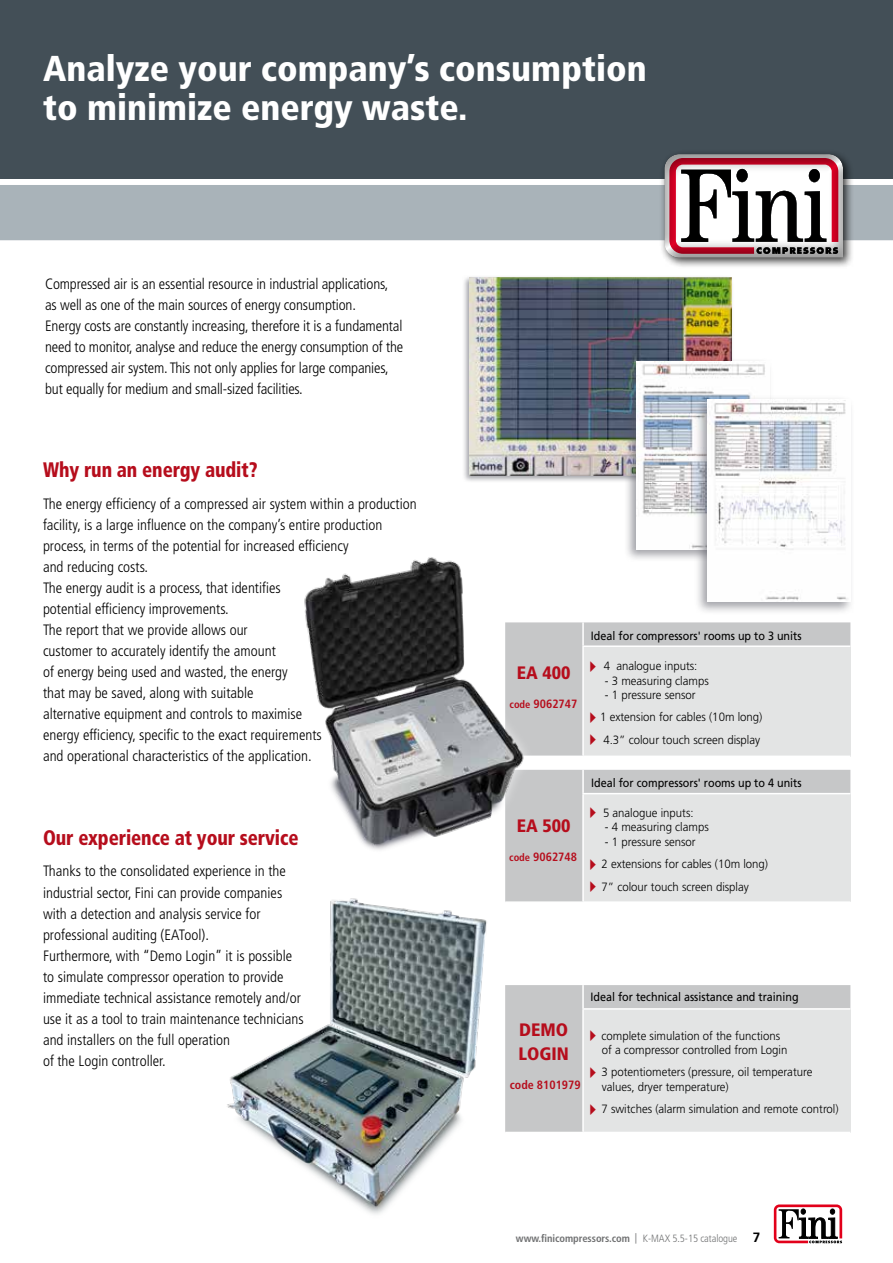
<style>
.page{position:relative;width:893px;height:1263px;background:#fff}
.page>*{position:absolute;margin:0;border:0;box-sizing:border-box;transform-origin:0 0}
.t1{font:900 condensed 36px/39px "Frutiger LT Std";color:#fff}
.t2{font:900 condensed 21px "Frutiger LT Std";letter-spacing:-.005em;color:#b60d1c;scale:.9 1}
.t3{font:900 condensed 18px/24px "Frutiger LT Std";color:#b60d1c}
.t4{font:300 condensed 15px/21px "Frutiger LT Std";color:#000}
.t5{font:300 12px/22.5px "Frutiger LT Std";color:#000;scale:.95 1}
.t6{font:12px "Frutiger LT Std";color:#000;scale:.9 1}
.t7{font:700 condensed 12px "Frutiger LT Std";color:#b60d1c}
.t8{font:700 condensed 10.5px "Frutiger LT Std";letter-spacing:-.005em;color:#707172}
.s1{font-size:10.5px}
.s2{font-weight:300;font-stretch:normal}
.s3{font-weight:300}
.s4{font-weight:400;font-stretch:normal;color:#fff}
.s5{font-stretch:normal;font-size:13.5px;color:#000}
</style>
<div class="page">
<div style="left:0;top:0;width:893px;height:179px;background:#434f57"></div>
<div style="left:0;top:185px;width:893px;height:55px;background:#a9b3b9"></div>
<svg style="left:773px;top:1204px;width:70px;height:40px"></svg>
<div style="left:505px;top:770px;width:345px;height:131px;background:#c6c7c8"></div>
<div style="left:583px;top:794px;width:267px;height:108px;background:#e3e4e4"></div>
<hr style="left:582px;top:793px;width:268px;height:1px;background:#fff">
<hr style="left:583px;top:901px;width:267px;height:2px;background:#fff">
<hr style="left:582px;top:794px;width:2px;height:107px;background:#fff">
<hr style="left:582px;top:770px;width:2px;height:23px;background:#fff">
<div style="left:505px;top:985px;width:345px;height:147px;background:#c6c7c8"></div>
<div style="left:583px;top:1009px;width:267px;height:123px;background:#e3e4e4"></div>
<hr style="left:582px;top:1008px;width:268px;height:2px;background:#fff">
<hr style="left:582px;top:1010px;width:2px;height:122px;background:#fff">
<hr style="left:582px;top:985px;width:2px;height:23px;background:#fff">
<div style="left:534px;top:622px;width:316px;height:133px;background:#c6c7c8"></div>
<div style="left:583px;top:646px;width:267px;height:110px;background:#e3e4e4"></div>
<hr style="left:582px;top:645px;width:268px;height:2px;background:#fff">
<hr style="left:583px;top:755px;width:267px;height:2px;background:#fff">
<hr style="left:582px;top:647px;width:2px;height:108px;background:#fff">
<hr style="left:582px;top:622px;width:2px;height:23px;background:#fff">
<img style="left:227px;top:898px;width:260px;height:316px">
<div style="left:462px;top:275px;width:272px;height:209px;background:#575862;opacity:.55"></div>
<img style="left:469px;top:277px;width:263px;height:199px">
<div style="left:624px;top:358px;width:149px;height:204px;background:#575862;opacity:.55"></div>
<img style="left:636px;top:361px;width:133px;height:189px">
<div style="left:694px;top:395px;width:160px;height:220px;background:#575862;opacity:.55"></div>
<img style="left:707px;top:399px;width:143px;height:203px">
<div style="left:659px;top:149px;width:195px;height:120px;background:#000;opacity:.75"></div>
<div style="left:662px;top:151px;width:182px;height:107px;background:#000;opacity:.4"></div>
<div style="left:294px;top:547px;width:240px;height:313px;background:#fff;opacity:.75"></div>
<img style="left:298px;top:551px;width:232px;height:313px">
<h1 class="t1" style="left:43px;top:49px;width:605px">Analyze your company’s consumption to minimize energy waste.</h1>
<p class="t4" style="left:45px;top:273px;width:360px">Compressed air is an essential resource in industrial applications, as well as one of the main sources of energy consumption.<br>Energy costs are constantly increasing, therefore it is a fundamental need to monitor, analyse and reduce the energy consumption of the compressed air system. This not only applies for large companies, but equally for medium and small-sized facilities.</p>
<h2 class="t2" style="left:43px;top:457px;width:240px">Why run an energy audit?</h2>
<p class="t4" style="left:43px;top:493px;width:375px">The energy efficiency of a compressed air system within a production facility, is a large influence on the company’s entire production process, in terms of the potential for increased efficiency<br>and reducing costs.<br>The energy audit is a process, that identifies<br>potential efficiency improvements.<br>The report that we provide allows our<br>customer to accurately identify the amount<br>of energy being used and wasted, the energy<br>that may be saved, along with suitable<br>alternative equipment and controls to maximise<br>energy efficiency, specific to the exact requirements<br>and operational characteristics of the application.</p>
<h2 class="t2" style="left:43px;top:825px;width:285px">Our experience at your service</h2>
<p class="t4" style="left:43px;top:861px;width:262px">Thanks to the consolidated experience in the industrial sector, Fini can provide companies with a detection and analysis service for professional auditing (EATool).<br>Furthermore, with “Demo Login” it is possible to simulate compressor operation to provide immediate technical assistance remotely and/or use it as a tool to train maintenance technicians and installers on the full operation<br>of the Login controller.</p>
<p class="t3" style="left:517px;top:660px;width:55px">EA 400</p>
<p class="t7" style="left:509px;top:696px;width:69px"><span class="s1">code</span> 9062747</p>
<p class="t3" style="left:517px;top:814px;width:55px">EA 500</p>
<p class="t7" style="left:509px;top:850px;width:69px"><span class="s1">code</span> 9062748</p>
<p class="t6" style="left:591px;top:628px;width:236px">Ideal for compressors' rooms up to 3 units</p>
<p class="t5" style="left:604px;top:655px;width:100px">4 analogue inputs:</p>
<p class="t5" style="left:605px;top:669px;width:111px">- 3 measuring clamps</p>
<p class="t5" style="left:600px;top:684px;width:172px;text-indent:5px">- 1 pressure sensor<br>1 extension for cables (10m long)<br>4.3” colour touch screen display</p>
<p class="t6" style="left:591px;top:776px;width:236px">Ideal for compressors' rooms up to 4 units</p>
<p class="t5" style="left:603px;top:801px;width:97px">5 analogue inputs:</p>
<p class="t5" style="left:605px;top:816px;width:111px">- 4 measuring clamps</p>
<p class="t5" style="left:601px;top:830px;width:177px">- 1 pressure sensor<br>2 extensions for cables (10m long)<br>7” colour touch screen display</p>
<p class="t3" style="left:519px;top:1017px;width:52px">DEMO<br>LOGIN</p>
<p class="t7" style="left:510px;top:1078px;width:72px">code 8101979</p>
<p class="t6" style="left:590px;top:990px;width:233px">Ideal for technical assistance and training</p>
<p class="t5" style="left:601px;top:1028px;width:197px;line-height:14.4px">complete simulation of the functions of a compressor controlled from Login</p>
<p class="t5" style="left:601px;top:1065px;width:224px;line-height:14.4px">3 potentiometers (pressure, oil temperature values, dryer temperature)</p>
<p class="t5" style="left:601px;top:1098px;width:251px">7 switches (alarm simulation and remote control)</p>
<p class="t8" style="left:516px;top:1232px;width:246px">www.finicompressors.com <span class="s2">|</span> <span class="s3">K-MAX 5.5-15 catalogue</span> <span class="s4">|</span> <span class="s5">7</span></p>
</div>
